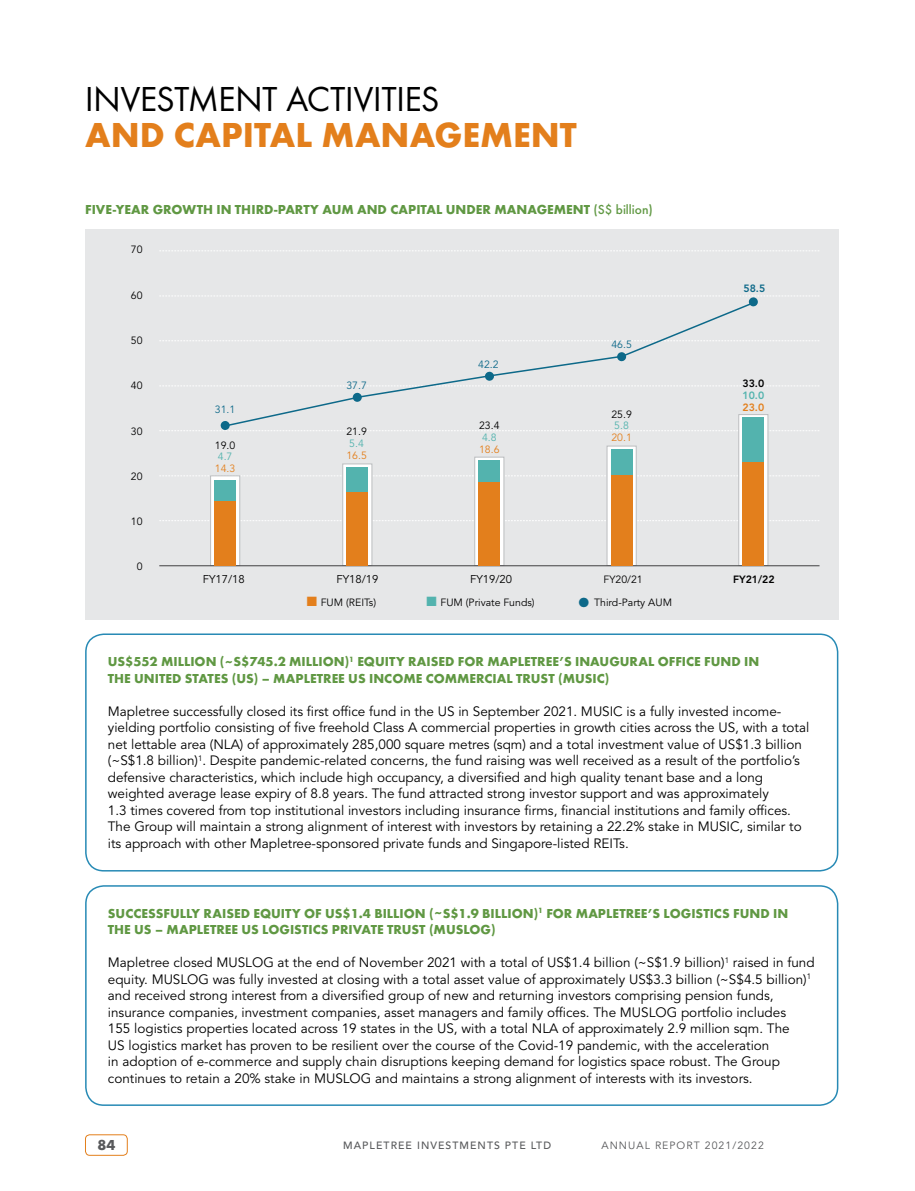
<style>
.page{position:relative;width:915px;height:1191px;background:#fff}
.page>*{position:absolute;margin:0;border:0;box-sizing:border-box;transform-origin:0 0}
.t1{font:36px "Futura Boo";color:#000}
.t2{font:700 36px "Futura";color:#e37f1c}
.t3{font:700 15px "Futura";color:#58595b}
.t4{font:13.5px/16.5px "Avenir LT Std";color:#000}
.t5{font:700 13.5px/16.5px "Futura";color:#609843}
.t6{font:11.25px "Avenir LT Std";color:#000}
.t7{font:10.5px "Avenir LT Std";color:#000}
.t8{font:500 10.5px "Avenir LT Std";letter-spacing:.1em;color:#58595b}
.t9{font:10.5px "Avenir LT Std";letter-spacing:.1em;color:#58595b}
.t10{font:10.5px "Avenir LT Std";color:#e37f1c}
.t11{font:10.5px "Avenir LT Std";color:#0d6989}
.t12{font:10.5px "Avenir LT Std";color:#53b3ae}
.t13{font:800 10.5px "Avenir LT Std";color:#000}
.t14{font:800 10.5px "Avenir LT Std";color:#53b3ae}
.t15{font:800 10.5px "Avenir LT Std";color:#e37f1c}
.t16{font:800 10.5px "Avenir LT Std";color:#0d6989}
.s1{font-weight:500}
.s2{color:#e37f1c}
.s3{color:#53b3ae}
.s4{font-size:27px;color:#0d6989}
</style>
<div class="page">
<div style="left:85px;top:229px;width:753px;height:391px;background:#e6e7e8"></div>
<svg style="left:159px;top:250px;width:660px;height:1px"></svg>
<svg style="left:160px;top:296px;width:659px;height:1px"></svg>
<svg style="left:159px;top:340px;width:660px;height:1px"></svg>
<svg style="left:160px;top:385px;width:659px;height:1px"></svg>
<svg style="left:159px;top:414px;width:660px;height:151px"></svg>
<div style="left:85px;top:633px;width:753px;height:238px;border:2px solid #278ab5;border-radius:18px"></div>
<div style="left:85px;top:885px;width:753px;height:221px;border:2px solid #278ab5;border-radius:18px"></div>
<svg style="left:223px;top:304px;width:532px;height:124px"></svg>
<svg style="left:220px;top:420px;width:10px;height:10px"></svg>
<svg style="left:352px;top:392px;width:10px;height:10px"></svg>
<svg style="left:484px;top:371px;width:10px;height:10px"></svg>
<div style="left:616px;top:352px;width:10px;height:9px;background:#0d6989;border-radius:4px"></div>
<svg style="left:748px;top:297px;width:10px;height:10px"></svg>
<hr style="left:159px;top:565px;width:660px;height:1px;background:#414042">
<div style="left:214px;top:480px;width:22px;height:21px;background:#53b3ae"></div>
<div style="left:346px;top:467px;width:22px;height:24px;background:#53b3ae"></div>
<div style="left:478px;top:460px;width:21px;height:22px;background:#53b3ae"></div>
<div style="left:611px;top:449px;width:21px;height:26px;background:#53b3ae"></div>
<div style="left:742px;top:417px;width:21px;height:45px;background:#53b3ae"></div>
<div style="left:214px;top:501px;width:22px;height:64px;background:#e37f1c"></div>
<div style="left:346px;top:491px;width:22px;height:74px;background:#e37f1c"></div>
<div style="left:478px;top:482px;width:21px;height:83px;background:#e37f1c"></div>
<div style="left:611px;top:475px;width:21px;height:90px;background:#e37f1c"></div>
<div style="left:742px;top:462px;width:21px;height:103px;background:#e37f1c"></div>
<div style="left:85px;top:1134px;width:43px;height:21px;border:1px solid #e37f1c;border-radius:4px"></div>
<h1 class="t1" style="left:85px;top:75px;width:355px">INVESTMENT ACTIVITIES</h1>
<h1 class="t2" style="left:85px;top:110px;width:493px">AND CAPITAL MANAGEMENT</h1>
<p class="t5" style="left:85px;top:200px;width:569px">FIVE-YEAR GROWTH IN THIRD-PARTY AUM AND CAPITAL UNDER MANAGEMENT <span class="s1">(S$ billion)</span></p>
<p class="t7" style="left:131px;top:244px;width:13px">70</p>
<p class="t7" style="left:131px;top:289px;width:13px">60</p>
<p class="t7" style="left:131px;top:334px;width:13px">50</p>
<p class="t7" style="left:131px;top:379px;width:13px">40</p>
<p class="t7" style="left:131px;top:425px;width:13px">30</p>
<p class="t7" style="left:131px;top:470px;width:13px">20</p>
<p class="t7" style="left:131px;top:515px;width:13px">10</p>
<p class="t7" style="left:137px;top:561px;width:7px">0</p>
<p class="t11" style="left:346px;top:379px;width:22px">37.7</p>
<p class="t11" style="left:478px;top:359px;width:22px">42.2</p>
<p class="t11" style="left:611px;top:338px;width:22px">46.5</p>
<p class="t16" style="left:743px;top:282px;width:23px">58.5</p>
<p class="t13" style="left:742px;top:377px;width:23px">33.0</p>
<p class="t14" style="left:742px;top:389px;width:23px">10.0</p>
<p class="t11" style="left:215px;top:403px;width:22px">31.1</p>
<p class="t15" style="left:742px;top:401px;width:23px">23.0</p>
<p class="t7" style="left:611px;top:408px;width:22px">25.9</p>
<p class="t7" style="left:215px;top:439px;width:22px">19.0</p>
<p class="t12" style="left:218px;top:450px;width:16px">4.7</p>
<p class="t10" style="left:215px;top:462px;width:22px">14.3</p>
<p class="t7" style="left:346px;top:426px;width:22px">21.9</p>
<p class="t12" style="left:349px;top:438px;width:16px">5.4</p>
<p class="t10" style="left:346px;top:450px;width:22px">16.5</p>
<p class="t7" style="left:479px;top:419px;width:22px">23.4</p>
<p class="t12" style="left:482px;top:431px;width:16px">4.8</p>
<p class="t10" style="left:479px;top:443px;width:22px">18.6</p>
<p class="t12" style="left:614px;top:420px;width:16px">5.8</p>
<p class="t10" style="left:611px;top:432px;width:22px">20.1</p>
<p class="t6" style="left:203px;top:573px;width:43px">FY17/18</p>
<p class="t6" style="left:336px;top:573px;width:43px">FY18/19</p>
<p class="t6" style="left:470px;top:573px;width:43px">FY19/20</p>
<p class="t7" style="left:603px;top:573px;width:41px">FY20/21</p>
<p class="t13" style="left:732px;top:573px;width:43px">FY21/22</p>
<p class="t7" style="left:306px;top:596px;width:71px"><span class="s2">■</span> FUM (REITs)</p>
<p class="t7" style="left:426px;top:596px;width:109px"><span class="s3">■</span> FUM (Private Funds)</p>
<p class="t7" style="left:576px;top:596px;width:96px"><span class="s4">•</span> Third-Party AUM</p>
<p class="t5" style="left:108px;top:652px;width:652px">US$552 MILLION (~S$745.2 MILLION)<sup>1</sup> EQUITY RAISED FOR MAPLETREE’S INAUGURAL OFFICE FUND IN<br>THE UNITED STATES (US) – MAPLETREE US INCOME COMMERCIAL TRUST (MUSIC)</p>
<p class="t4" style="left:108px;top:703px;width:702px">Mapletree successfully closed its first office fund in the US in September 2021. MUSIC is a fully invested income&shy;yielding portfolio consisting of five freehold Class A commercial properties in growth cities across the US, with a total net lettable area (NLA) of approximately 285,000 square metres (sqm) and a total investment value of US$1.3 billion (~S$1.8 billion)<sup>1</sup>. Despite pandemic-related concerns, the fund raising was well received as a result of the portfolio’s defensive characteristics, which include high occupancy, a diversified and high quality tenant base and a long weighted average lease expiry of 8.8 years. The fund attracted strong investor support and was approximately<br>1.3 times covered from top institutional investors including insurance firms, financial institutions and family offices.<br>The Group will maintain a strong alignment of interest with investors by retaining a 22.2% stake in MUSIC, similar to its approach with other Mapletree-sponsored private funds and Singapore-listed REITs.</p>
<p class="t5" style="left:108px;top:904px;width:681px">SUCCESSFULLY RAISED EQUITY OF US$1.4 BILLION (~S$1.9 BILLION)<sup>1</sup> FOR MAPLETREE’S LOGISTICS FUND IN<br>THE US – MAPLETREE US LOGISTICS PRIVATE TRUST (MUSLOG)</p>
<p class="t4" style="left:108px;top:954px;width:708px">Mapletree closed MUSLOG at the end of November 2021 with a total of US$1.4 billion (~S$1.9 billion)<sup>1</sup> raised in fund equity. MUSLOG was fully invested at closing with a total asset value of approximately US$3.3 billion (~S$4.5 billion)<sup>1 </sup>and received strong interest from a diversified group of new and returning investors comprising pension funds, insurance companies, investment companies, asset managers and family offices. The MUSLOG portfolio includes<br>155 logistics properties located across 19 states in the US, with a total NLA of approximately 2.9 million sqm. The<br>US logistics market has proven to be resilient over the course of the Covid-19 pandemic, with the acceleration<br>in adoption of e-commerce and supply chain disruptions keeping demand for logistics space robust. The Group continues to retain a 20% stake in MUSLOG and maintains a strong alignment of interests with its investors.</p>
<p class="t3" style="left:97px;top:1134px;width:19px">84</p>
<p class="t8" style="left:343px;top:1139px;width:209px">MAPLETREE INVESTMENTS PTE LTD</p>
<p class="t9" style="left:601px;top:1139px;width:164px">ANNUAL REPORT 2021/2022</p>
</div>
